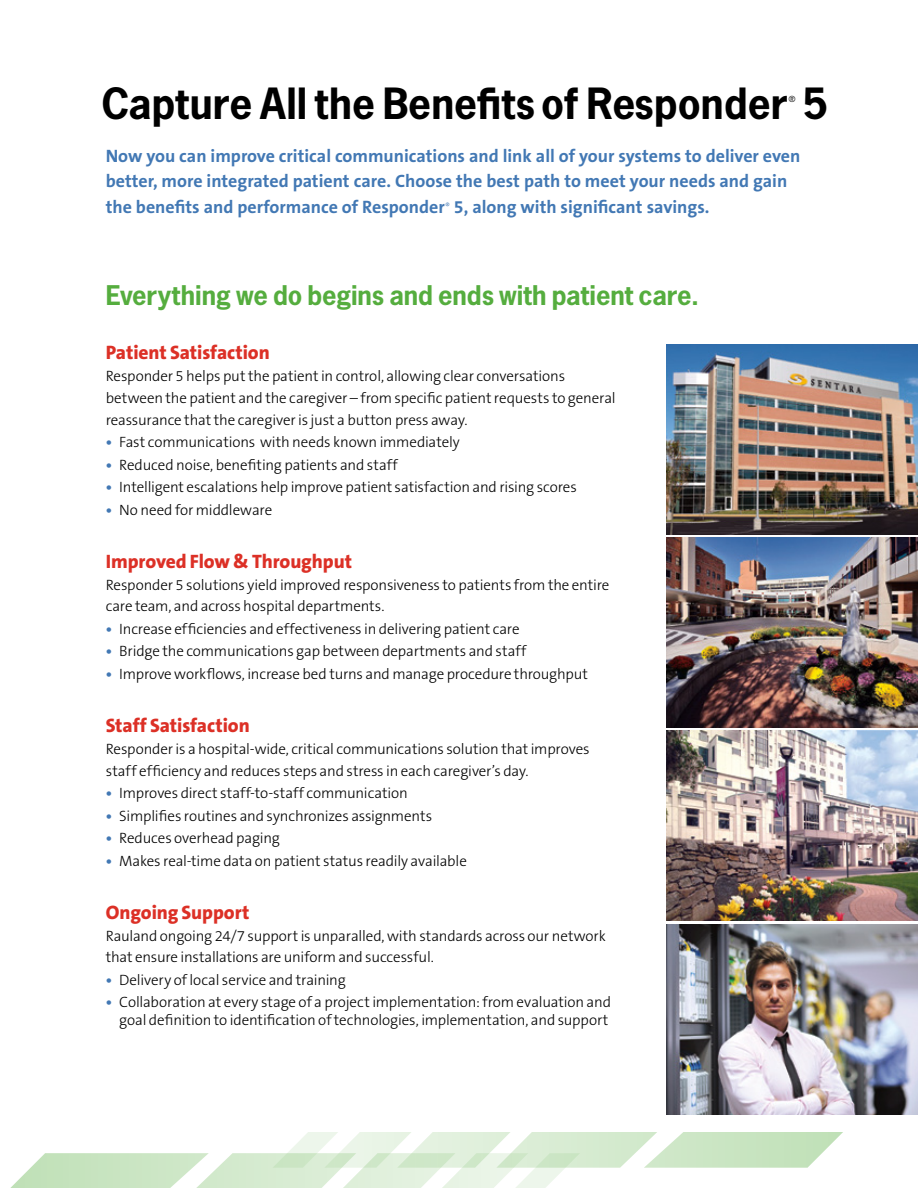
<style>
.page{position:relative;width:918px;height:1188px;background:#fff}
.page>*{position:absolute;margin:0;border:0;box-sizing:border-box;transform-origin:0 0}
.t1{font:700 40.5px "News Gothic";letter-spacing:.005em;color:#000}
.t2{font:700 25.5px "News Gothic Std";letter-spacing:-.005em;color:#55ad3e}
.t3{font:800 19.5px "The Sans B8";letter-spacing:-.005em;color:#dc3026}
.t4{font:700 18px/25.5px "The Sans B7";color:#4278b4}
.t5{font:300 15px/21.8px "The Sans B3";letter-spacing:-.01em;color:#000}
.t6{font:7.8px "News Gothic";color:#000}
.s1{font-family:"The Sans B7";font-weight:700;color:#4278b4}
</style>
<div class="page">
<svg style="left:10px;top:1133px;width:832px;height:55px"></svg>
<img style="left:667px;top:538px;width:251px;height:190px">
<img style="left:667px;top:345px;width:251px;height:189px">
<img style="left:667px;top:924px;width:251px;height:190px">
<img style="left:667px;top:731px;width:251px;height:190px">
<h1 class="t1" style="left:101px;top:77px;width:728px">Capture All the Benefits of Responder 5</h1>
<p class="t6" style="left:789px;top:94px;width:8px">®</p>
<p class="t4" style="left:106px;top:144px;width:696px">Now you can improve critical communications and link all of your systems to deliver even better, more integrated patient care. Choose the best path to meet your needs and gain the benefits and performance of Responder<sup>®</sup> 5, along with significant savings.</p>
<h2 class="t2" style="left:106px;top:278px;width:595px">Everything we do begins and ends with patient care.</h2>
<h3 class="t3" style="left:106px;top:343px;width:166px">Patient Satisfaction</h3>
<p class="t5" style="left:106px;top:366px;width:511px">Responder 5 helps put the patient in control, allowing clear conversations between the patient and the caregiver – from specific patient requests to general reassurance that the caregiver is just a button press away.</p>
<p class="t5" style="left:106px;top:432px;width:356px"><span class="s1">•</span> Fast communications with needs known immediately</p>
<p class="t5" style="left:106px;top:454px;width:293px"><span class="s1">•</span> Reduced noise, benefiting patients and staff</p>
<p class="t5" style="left:106px;top:477px;width:473px"><span class="s1">•</span> Intelligent escalations help improve patient satisfaction and rising scores</p>
<p class="t5" style="left:106px;top:499px;width:168px"><span class="s1">•</span> No need for middleware</p>
<h3 class="t3" style="left:106px;top:551px;width:248px">Improved Flow &amp; Throughput</h3>
<p class="t5" style="left:106px;top:574px;width:505px">Responder 5 solutions yield improved responsiveness to patients from the entire care team, and across hospital departments.</p>
<p class="t5" style="left:106px;top:619px;width:415px"><span class="s1">•</span> Increase efficiencies and effectiveness in delivering patient care</p>
<p class="t5" style="left:106px;top:641px;width:422px"><span class="s1">•</span> Bridge the communications gap between departments and staff</p>
<p class="t5" style="left:106px;top:664px;width:484px"><span class="s1">•</span> Improve workflows, increase bed turns and manage procedure throughput</p>
<h3 class="t3" style="left:106px;top:715px;width:146px">Staff Satisfaction</h3>
<p class="t5" style="left:106px;top:739px;width:485px">Responder is a hospital-wide, critical communications solution that improves staff efficiency and reduces steps and stress in each caregiver’s day.</p>
<p class="t5" style="left:106px;top:783px;width:304px"><span class="s1">•</span> Improves direct staff-to-staff communication</p>
<p class="t5" style="left:106px;top:805px;width:328px"><span class="s1">•</span> Simplifies routines and synchronizes assignments</p>
<p class="t5" style="left:106px;top:828px;width:176px"><span class="s1">•</span> Reduces overhead paging</p>
<p class="t5" style="left:106px;top:850px;width:363px"><span class="s1">•</span> Makes real-time data on patient status readily available</p>
<h3 class="t3" style="left:106px;top:902px;width:145px">Ongoing Support</h3>
<p class="t5" style="left:106px;top:925px;width:502px">Rauland ongoing 24/7 support is unparalled, with standards across our network that ensure installations are uniform and successful.</p>
<p class="t5" style="left:106px;top:970px;width:242px"><span class="s1">•</span> Delivery of local service and training</p>
<p class="t5" style="left:106px;top:994px;width:507px;line-height:18px;text-align:right"><span class="s1">•</span> Collaboration at every stage of a project implementation: from evaluation and goal definition to identification of technologies, implementation, and support</p>
</div>
